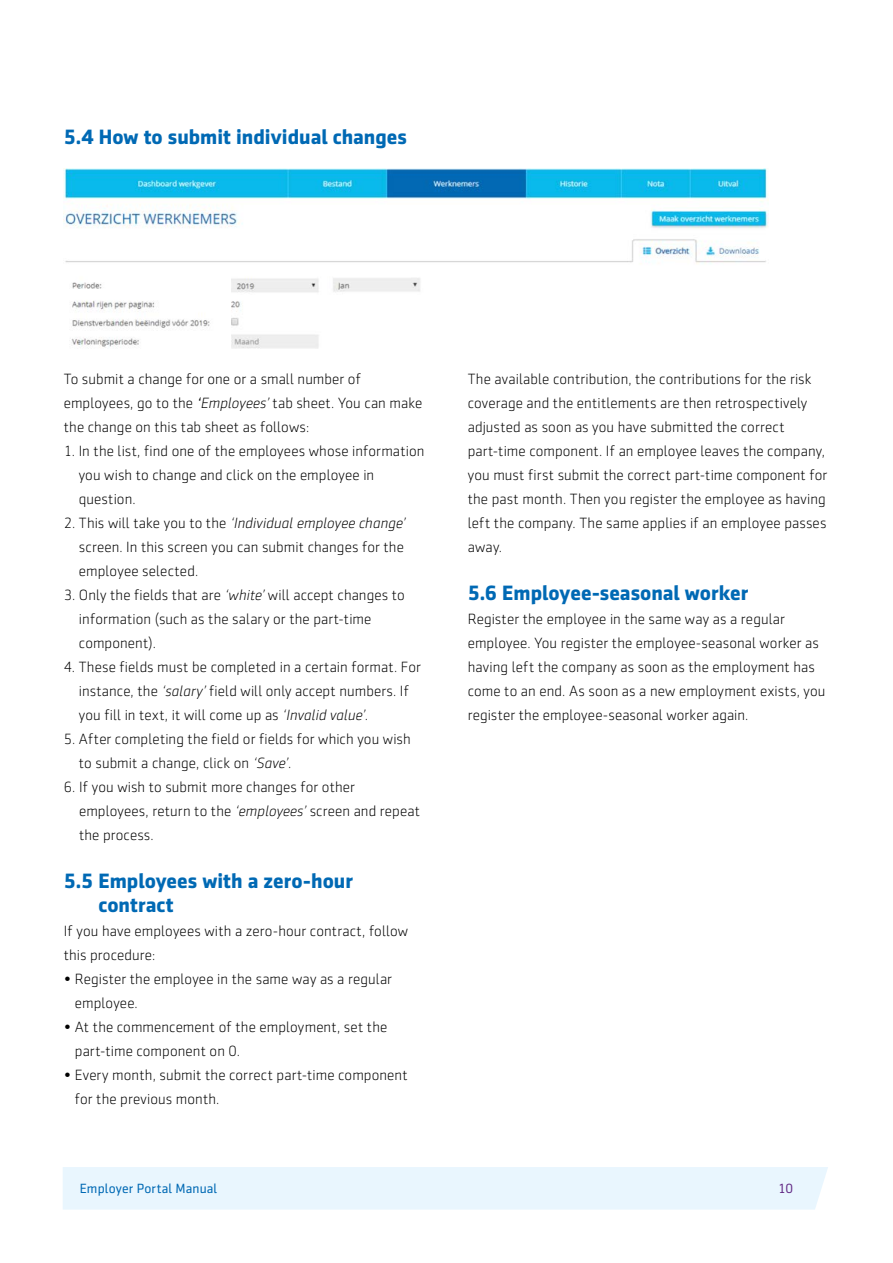
<style>
.page{position:relative;width:893px;height:1263px;background:#fff}
.page>*{position:absolute;margin:0;border:0;box-sizing:border-box;transform-origin:0 0}
.t1{font:700 21px/24px "Sentico Sans DT";color:#0069b4}
.t2{font:300 15px/24px "Sentico Sans DT";letter-spacing:.005em;color:#000}
.t3{font:13.5px "Sentico Sans DT";letter-spacing:.01em;color:#0069b4}
.t4{font:13.5px "Sentico Sans DT";color:#632b86}
.s1{font-weight:400;font-style:italic}
.s2{font-style:italic}
</style>
<div class="page">
<div style="left:63px;top:1167px;width:765px;height:42px;background:#e9f6fe"></div>
<img style="left:64px;top:168px;width:705px;height:181px">
<h1 class="t1" style="left:64px;top:125px;width:345px">5.4 How to submit individual changes</h1>
<p class="t2" style="left:64px;top:367px;width:360px">To submit a change for one or a small number of employees, go to the <span class="s1">‘</span><span class="s2">Employees’</span> tab sheet. You can make the change on this tab sheet as follows:</p>
<p class="t2" style="left:79px;top:439px;width:347px;text-indent:-15px">1. In the list, find one of the employees whose information you wish to change and click on the employee in question.</p>
<p class="t2" style="left:79px;top:511px;width:328px;text-align:justify;text-indent:-15px">2. This will take you to the <span class="s2">‘Individual employee change’ </span>screen. In this screen you can submit changes for the employee selected.</p>
<p class="t2" style="left:79px;top:583px;width:327px;text-indent:-15px">3. Only the fields that are <span class="s2">‘white’</span> will accept changes to information (such as the salary or the part-time component).</p>
<p class="t2" style="left:79px;top:655px;width:344px;text-indent:-15px">4. These fields must be completed in a certain format. For instance, the <span class="s2">‘salary’</span> field will only accept numbers. If you fill in text, it will come up as <span class="s2">‘Invalid value’.</span></p>
<p class="t2" style="left:79px;top:727px;width:333px;text-indent:-15px">5. After completing the field or fields for which you wish to submit a change, click on <span class="s2">‘Save’</span>.</p>
<p class="t2" style="left:79px;top:775px;width:343px;text-indent:-15px">6. If you wish to submit more changes for other employees, return to the <span class="s2">‘employees’</span> screen and repeat the process.</p>
<h1 class="t1" style="left:99px;top:869px;width:256px;text-indent:-35px">5.5 Employees with a zero-hour contract</h1>
<p class="t2" style="left:64px;top:919px;width:346px">If you have employees with a zero-hour contract, follow this procedure:</p>
<p class="t2" style="left:75px;top:967px;width:319px;text-indent:-11px">• Register the employee in the same way as a regular employee.</p>
<p class="t2" style="left:75px;top:1015px;width:314px;text-indent:-11px">• At the commencement of the employment, set the part-time component on 0.</p>
<p class="t2" style="left:75px;top:1063px;width:334px;text-indent:-11px">• Every month, submit the correct part-time component for the previous month.</p>
<p class="t2" style="left:468px;top:367px;width:361px">The available contribution, the contributions for the risk coverage and the entitlements are then retrospectively adjusted as soon as you have submitted the correct part-time component. If an employee leaves the company, you must first submit the correct part-time component for the past month. Then you register the employee as having left the company. The same applies if an employee passes away.</p>
<h1 class="t1" style="left:468px;top:581px;width:282px">5.6 Employee-seasonal worker</h1>
<p class="t2" style="left:468px;top:607px;width:359px">Register the employee in the same way as a regular employee. You register the employee-seasonal worker as having left the company as soon as the employment has come to an end. As soon as a new employment exists, you register the employee-seasonal worker again.</p>
<p class="t3" style="left:80px;top:1181px;width:139px">Employer Portal Manual</p>
<p class="t4" style="left:778px;top:1181px;width:17px">10</p>
</div>
